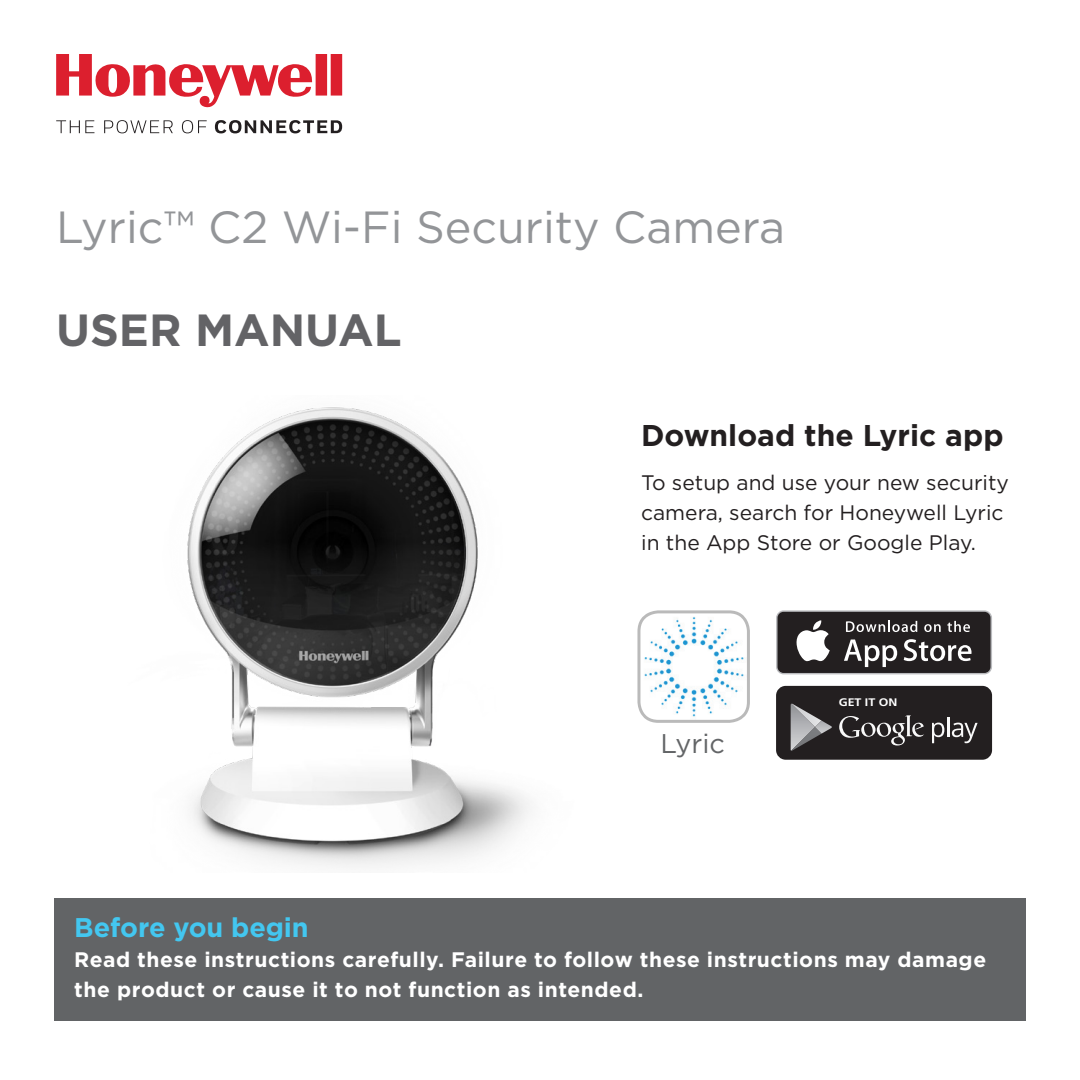
<style>
.page{position:relative;width:1080px;height:1080px;background:#fff}
.page>*{position:absolute;margin:0;border:0;box-sizing:border-box;transform-origin:0 0}
.t1{font:45px "Gotham";color:#939598}
.t2{font:700 45px "Gotham";color:#636366}
.t3{font:700 30px "Gotham";color:#231f20}
.t4{font:700 27px "Gotham";letter-spacing:-.005em;color:#43c7f0}
.t5{font:27px "Gotham";color:#636567}
.t6{font:700 21px/30px "Gotham";letter-spacing:.025em;color:#fff}
.t7{font:21px/30px "Gotham";color:#231f20}
.t8{font:700 10.8px "Frutiger LT Std";color:#fff;scale:1.13 1}
</style>
<div class="page">
<img style="left:187px;top:407px;width:344px;height:460px">
<div style="left:54px;top:899px;width:972px;height:122px;background:#626466"></div>
<div style="left:776px;top:686px;width:216px;height:74px;background:#231f20;border-radius:10px"></div>
<svg style="left:791px;top:704px;width:41px;height:47px"></svg>
<svg style="left:932px;top:723px;width:12px;height:20px"></svg>
<hr style="left:947px;top:717px;width:2px;height:20px;background:#f9f9f9">
<svg style="left:952px;top:723px;width:26px;height:20px"></svg>
<svg style="left:839px;top:715px;width:85px;height:31px"></svg>
<svg style="left:637px;top:610px;width:113px;height:113px"></svg>
<svg style="left:776px;top:610px;width:216px;height:64px"></svg>
<div style="left:778px;top:612px;width:213px;height:61px;background:#231f20;border-radius:6px"></div>
<svg style="left:796px;top:620px;width:34px;height:41px"></svg>
<svg style="left:844px;top:640px;width:53px;height:27px"></svg>
<svg style="left:904px;top:639px;width:68px;height:22px"></svg>
<svg style="left:846px;top:621px;width:71px;height:11px"></svg>
<svg style="left:924px;top:624px;width:17px;height:8px"></svg>
<svg style="left:947px;top:621px;width:23px;height:11px"></svg>
<svg style="left:56px;top:54px;width:286px;height:54px"></svg>
<svg style="left:56px;top:120px;width:38px;height:13px"></svg>
<svg style="left:104px;top:120px;width:69px;height:13px"></svg>
<svg style="left:182px;top:120px;width:25px;height:13px"></svg>
<svg style="left:215px;top:120px;width:127px;height:13px"></svg>
<h1 class="t1" style="left:56px;top:199px;width:730px">Lyric™ C2 Wi-Fi Security Camera</h1>
<h1 class="t2" style="left:56px;top:300px;width:347px">USER MANUAL</h1>
<h2 class="t3" style="left:641px;top:416px;width:364px">Download the Lyric app</h2>
<p class="t7" style="left:641px;top:467px;width:369px">To setup and use your new security camera, search for Honeywell Lyric in the App Store or Google Play.</p>
<p class="t5" style="left:660px;top:726px;width:66px">Lyric</p>
<p class="t8" style="left:839px;top:696px;width:53px">GET IT ON</p>
<p class="t4" style="left:74px;top:910px;width:236px">Before you begin</p>
<p class="t6" style="left:74px;top:945px;width:914px">Read these instructions carefully. Failure to follow these instructions may damage the product or cause it to not function as intended.</p>
</div>
